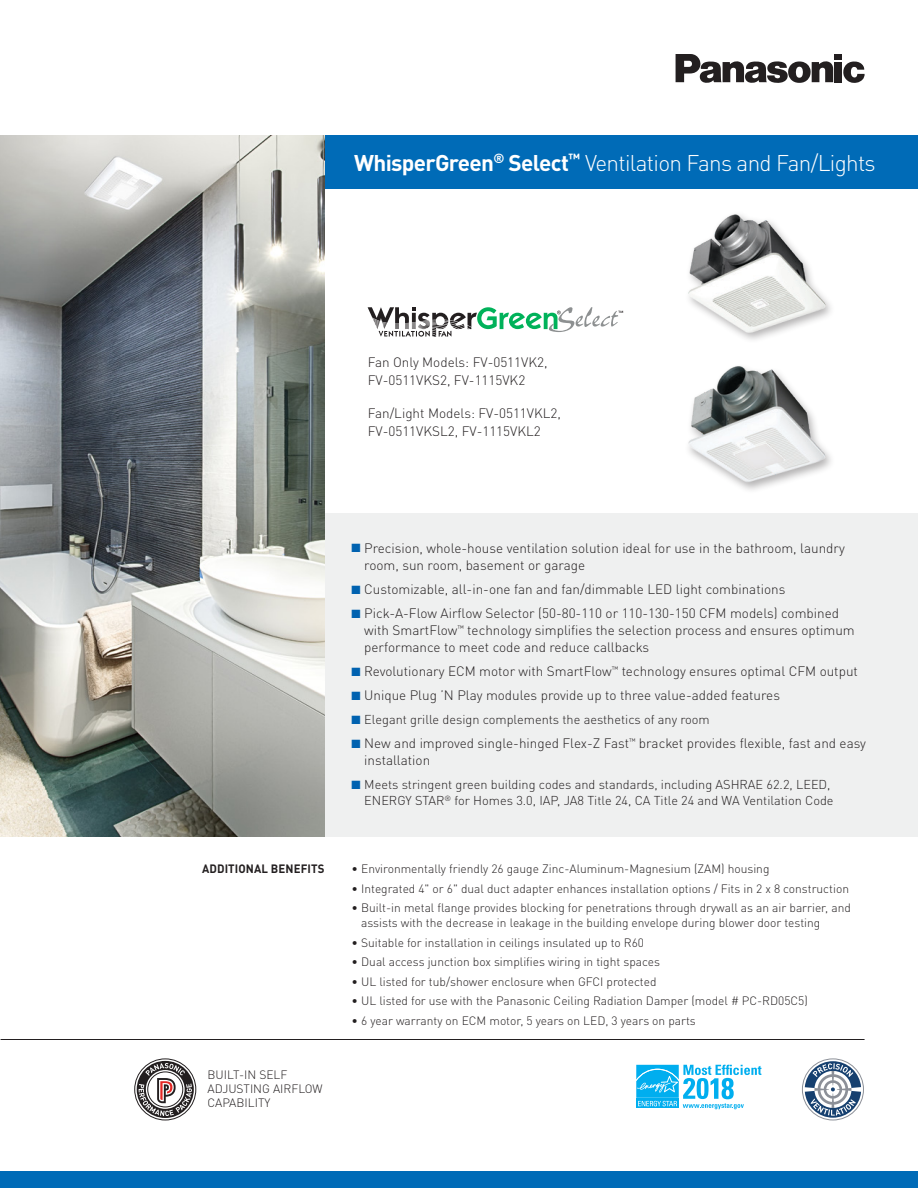
<style>
.page{position:relative;width:918px;height:1188px;background:#fff}
.page>*{position:absolute;margin:0;border:0;box-sizing:border-box;transform-origin:0 0}
.t1{font:300 22.5px "DINOT";letter-spacing:-.03em;color:#fff}
.t2{font:300 13.5px/17.2px "DINOT";color:#231f20}
.t3{font:300 12.75px/15.8px "DINOT";color:#231f20;text-align:right}
.t4{font:300 12px/14.4px "DINOT";color:#231f20}
.t5{font:700 12px "DINOT";letter-spacing:.01em;color:#231f20;scale:.95 1}
.s1{font-weight:700}
.s2{color:#0062b0}
</style>
<div class="page">
<div style="left:0;top:1172px;width:918px;height:16px;background:#006bb7"></div>
<hr style="left:1px;top:1039px;width:864px;height:1px;background:#231f20">
<div style="left:325px;top:513px;width:593px;height:324px;background:#eff0f0"></div>
<svg style="left:676px;top:54px;width:189px;height:29px"></svg>
<div style="left:1px;top:135px;width:917px;height:54px;background:#006bb7"></div>
<svg style="left:368px;top:307px;width:255px;height:30px"></svg>
<img style="left:688px;top:214px;width:143px;height:126px">
<img style="left:688px;top:366px;width:143px;height:124px">
<svg style="left:802px;top:1058px;width:62px;height:62px"></svg>
<svg style="left:134px;top:1058px;width:62px;height:62px"></svg>
<svg style="left:636px;top:1064px;width:43px;height:1px"></svg>
<svg style="left:636px;top:1065px;width:125px;height:44px"></svg>
<img style="left:0;top:135px;width:325px;height:702px">
<h1 class="t1" style="left:354px;top:149px;width:523px"><span class="s1">WhisperGreen</span><sup>®</sup> <span class="s1">Select</span><sup>™</sup> Ventilation Fans and Fan/Lights</h1>
<p class="t2" style="left:368px;top:353px;width:181px;line-height:18px">Fan Only Models: FV-0511VK2,<br>FV-0511VKS2, FV-1115VK2</p>
<p class="t2" style="left:368px;top:404px;width:195px;line-height:18px">Fan/Light Models: FV-0511VKL2,<br>FV-0511VKSL2, FV-1115VKL2</p>
<p class="t2" style="left:364px;top:539px;width:482px;text-indent:-13px"><span class="s2">■</span> Precision, whole-house ventilation solution ideal for use in the bathroom, laundry room, sun room, basement or garage</p>
<p class="t2" style="left:352px;top:580px;width:435px"><span class="s2">■</span> Customizable, all-in-one fan and fan/dimmable LED light combinations</p>
<p class="t2" style="left:364px;top:604px;width:492px;text-indent:-13px"><span class="s2">■</span> Pick-A-Flow Airflow Selector (50-80-110 or 110-130-150 CFM models) combined with SmartFlow<sup>™</sup> technology simplifies the selection process and ensures optimum performance to meet code and reduce callbacks</p>
<p class="t2" style="left:352px;top:663px;width:508px"><span class="s2">■</span> Revolutionary ECM motor with SmartFlow<sup>™</sup> technology ensures optimal CFM output</p>
<p class="t2" style="left:352px;top:687px;width:430px"><span class="s2">■</span> Unique Plug ’N Play modules provide up to three value-added features</p>
<p class="t3" style="left:352px;top:712px;width:360px"><span class="s2">■</span> Elegant grille design complements the aesthetics of any room</p>
<p class="t2" style="left:364px;top:735px;width:503px;text-indent:-13px"><span class="s2">■</span> New and improved single-hinged Flex-Z Fast<sup>™</sup> bracket provides flexible, fast and easy installation</p>
<p class="t3" style="left:352px;top:777px;width:484px"><span class="s2">■</span> Meets stringent green building codes and standards, including ASHRAE 62.2, LEED,<br>ENERGY STAR<sup>®</sup> for Homes 3.0, IAP, JA8 Title 24, CA Title 24 and WA Ventilation Code</p>
<p class="t5" style="left:202px;top:861px;width:130px">ADDITIONAL BENEFITS</p>
<p class="t4" style="left:352px;top:862px;width:419px">• Environmentally friendly 26 gauge Zinc-Aluminum-Magnesium (ZAM) housing</p>
<p class="t4" style="left:352px;top:881px;width:499px">• Integrated 4" or 6" dual duct adapter enhances installation options / Fits in 2 x 8 construction</p>
<p class="t4" style="left:361px;top:900px;width:491px;line-height:15px;text-indent:-10px">• Built-in metal flange provides blocking for penetrations through drywall as an air barrier, and assists with the decrease in leakage in the building envelope during blower door testing</p>
<p class="t4" style="left:352px;top:935px;width:294px">• Suitable for installation in ceilings insulated up to R60</p>
<p class="t4" style="left:352px;top:955px;width:310px">• Dual access junction box simplifies wiring in tight spaces</p>
<p class="t4" style="left:352px;top:974px;width:306px">• UL listed for tub/shower enclosure when GFCI protected</p>
<p class="t4" style="left:352px;top:994px;width:458px">• UL listed for use with the Panasonic Ceiling Radiation Damper (model # PC-RD05C5)</p>
<p class="t4" style="left:352px;top:1013px;width:346px">• 6 year warranty on ECM motor, 5 years on LED, 3 years on parts</p>
<p class="t4" style="left:208px;top:1067px;width:117px">BUILT-IN SELF<br>ADJUSTING AIRFLOW<br>CAPABILITY</p>
</div>
